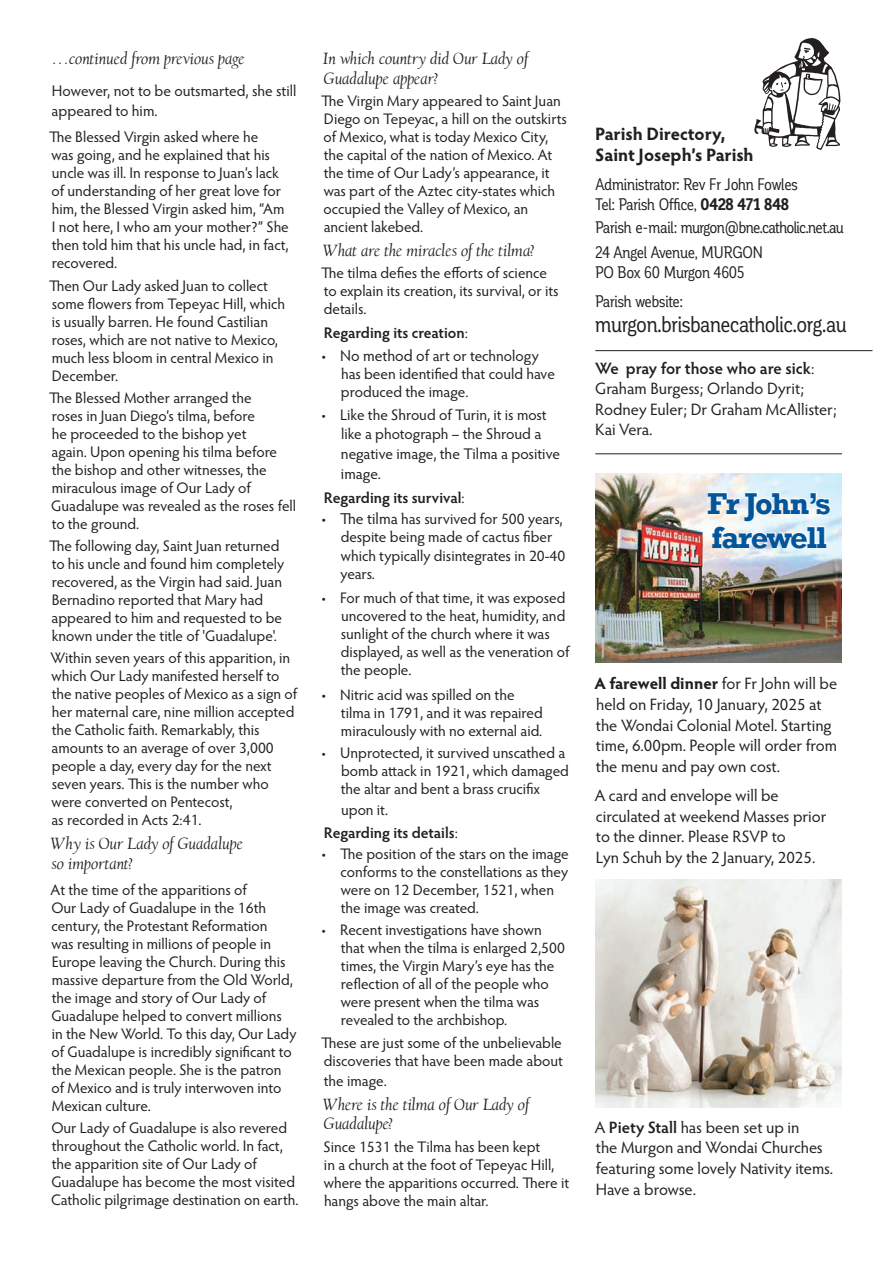
<style>
.page{position:relative;width:893px;height:1263px;background:#fff}
.page>*{position:absolute;margin:0;border:0;box-sizing:border-box;transform-origin:0 0}
.t1{font:700 30.9px/34.8px "Rockwell";letter-spacing:-.04em;color:#01559a}
.t2{font:22.5px "Corporative Cnd";letter-spacing:-.025em;color:#231f20}
.t3{font:italic 18px/19.5px "LTC Californian Text";color:#231f20}
.t4{font:700 18px/20.7px "Hypatia Sans Pro";letter-spacing:-.005em;color:#231f20}
.t5{font:16.5px/20.7px "Hypatia Sans Pro";color:#231f20}
.t6{font:16.5px/20.7px "Corporative Cnd";letter-spacing:-.025em;color:#231f20}
.t7{font:15.45px/19.5px "Hypatia Sans Pro";color:#231f20}
.t8{font:600 15.45px "Hypatia Sans Pro";letter-spacing:-.005em;color:#231f20}
.t9{font:15.3px/18px "Hypatia Sans Pro";color:#231f20}
.s1{font-weight:400}
.s2{font-size:15.75px}
.s3{font-size:15.45px}
.s4{font-weight:700}
.s5{font-weight:600}
</style>
<div class="page">
<img style="left:595px;top:879px;width:247px;height:229px">
<img style="left:595px;top:473px;width:247px;height:190px">
<img style="left:754px;top:38px;width:87px;height:112px">
<hr style="left:595px;top:350px;width:277px;height:1px;background:#231f20">
<hr style="left:595px;top:454px;width:247px;height:1px;background:#231f20">
<p class="t3" style="left:51px;top:50px;width:195px">…continued from previous page</p>
<p class="t7" style="left:52px;top:81px;width:246px">However, not to be outsmarted, she still appeared to him.</p>
<p class="t9" style="left:49px;top:128px;width:241px">The Blessed Virgin asked where he<br>was going, and he explained that his uncle was ill. In response to Juan’s lack of understanding of her great love for him, the Blessed Virgin asked him, “Am I not here, I who am your mother?” She then told him that his uncle had, in fact, recovered.</p>
<p class="t9" style="left:49px;top:276px;width:237px">Then Our Lady asked Juan to collect some flowers from Tepeyac Hill, which is usually barren. He found Castilian roses, which are not native to Mexico, much less bloom in central Mexico in<br>December.</p>
<p class="t9" style="left:49px;top:388px;width:249px">The Blessed Mother arranged the<br>roses in Juan Diego’s tilma, before<br>he proceeded to the bishop yet<br>again. Upon opening his tilma before the bishop and other witnesses, the miraculous image of Our Lady of<br>Guadalupe was revealed as the roses fell to the ground.</p>
<p class="t9" style="left:49px;top:536px;width:237px">The following day, Saint Juan returned to his uncle and found him completely recovered, as the Virgin had said. Juan Bernadino reported that Mary had appeared to him and requested to be known under the title of 'Guadalupe'.</p>
<p class="t9" style="left:51px;top:648px;width:248px">Within seven years of this apparition, in which Our Lady manifested herself to the native peoples of Mexico as a sign of her maternal care, nine million accepted the Catholic faith. Remarkably, this amounts to an average of over 3,000 people a day, every day for the next seven years. This is the number who were converted on Pentecost,<br>as recorded in Acts 2:41.</p>
<p class="t3" style="left:51px;top:835px;width:193px">Why is Our Lady of Guadalupe so important?</p>
<p class="t9" style="left:51px;top:880px;width:247px">At the time of the apparitions of<br>Our Lady of Guadalupe in the 16th century, the Protestant Reformation<br>was resulting in millions of people in Europe leaving the Church. During this massive departure from the Old World, the image and story of Our Lady of Guadalupe helped to convert millions<br>in the New World. To this day, Our Lady of Guadalupe is incredibly significant to the Mexican people. She is the patron of Mexico and is truly interwoven into Mexican culture.</p>
<p class="t9" style="left:51px;top:1119px;width:249px">Our Lady of Guadalupe is also revered throughout the Catholic world. In fact, the apparition site of Our Lady of Guadalupe has become the most visited Catholic pilgrimage destination on earth.</p>
<p class="t3" style="left:323px;top:50px;width:206px">In which country did Our Lady of<br>Guadalupe appear?</p>
<p class="t9" style="left:321px;top:91px;width:247px">The Virgin Mary appeared to Saint Juan Diego on Tepeyac, a hill on the outskirts of Mexico, what is today Mexico City, the capital of the nation of Mexico. At the time of Our Lady’s appearance, it was part of the Aztec city-states which occupied the Valley of Mexico, an ancient lakebed.</p>
<p class="t3" style="left:323px;top:241px;width:212px">What are the miracles of the tilma?</p>
<p class="t9" style="left:321px;top:263px;width:239px">The tilma defies the efforts of science to explain its creation, its survival, or its details.</p>
<p class="t8" style="left:324px;top:322px;width:146px">Regarding its creation<span class="s1">:</span></p>
<p class="t9" style="left:341px;top:347px;width:215px;text-indent:-20px"><span class="s2">• No method of</span> art or technology has been identified that could have produced the image.</p>
<p class="t9" style="left:341px;top:404px;width:207px;line-height:19.5px;text-indent:-20px">• Like the Shroud of Turin, it is most like a photograph <span class="s3">– the Shroud a</span></p>
<p class="t7" style="left:341px;top:442px;width:221px;line-height:20.7px">negative image, the Tilma a positive image.</p>
<p class="t8" style="left:324px;top:487px;width:142px">Regarding its survival<span class="s1">:</span></p>
<p class="t9" style="left:341px;top:509px;width:223px;text-indent:-20px"><span class="s2">• The tilma</span> has survived for 500 years, despite being made of cactus fiber</p>
<p class="t9" style="left:340px;top:546px;width:227px">which typically disintegrat<span class="s3">es in</span> 20-40 years.</p>
<p class="t9" style="left:341px;top:588px;width:230px;text-indent:-20px"><span class="s3">•</span> For much of that time, it was exposed uncovered to the heat, humidity, and sunlight of the church where it was displayed, as well as the veneration of the people.</p>
<p class="t9" style="left:341px;top:685px;width:204px;text-indent:-20px"><span class="s2">•</span> Nitric acid was spilled on the tilma in 1791, and it was repaired miraculously with no external aid.</p>
<p class="t9" style="left:341px;top:743px;width:230px;text-indent:-20px">• Unprotected, it survived unscathed a bomb attack in 1921, which damaged the altar and bent a brass crucifix</p>
<p class="t9" style="left:341px;top:800px;width:49px">upon it.</p>
<p class="t8" style="left:324px;top:822px;width:136px">Regarding its details<span class="s1">:</span></p>
<p class="t9" style="left:341px;top:844px;width:230px;text-indent:-20px"><span class="s2">•</span> The position of the stars on the image conforms to the constellations as they were on 12 December, 1521, when the image was created.</p>
<p class="t9" style="left:341px;top:920px;width:226px;text-indent:-20px">• Recent investigations have shown that when the tilma is enlarged 2,500 times, the Virgin Mary’s eye has the reflection of all of the people who were present when the tilma was revealed to the archbishop.</p>
<p class="t9" style="left:321px;top:1033px;width:243px">These are just some of the unbelievable discoveries that have been made about</p>
<p class="t9" style="left:324px;top:1071px;width:64px">the image.</p>
<p class="t3" style="left:323px;top:1095px;width:208px">Where is the tilma of Our Lady of<br>Guadalupe?</p>
<p class="t9" style="left:324px;top:1137px;width:247px">Since 1531 the Tilma has been kept<br>in a church at the foot of Tepeyac Hill, where the apparitions occurred. There it hangs above the main altar.</p>
<p class="t4" style="left:595px;top:123px;width:160px">Parish Directory,<br>Saint Joseph’s Parish</p>
<p class="t6" style="left:595px;top:174px;width:204px">Administrator: Rev Fr John Fowles<br>Tel: Parish Office, <span class="s4">0428 471 848</span></p>
<p class="t6" style="left:595px;top:215px;width:250px;line-height:24.9px">Parish e-mail: murgon@bne.catholic.net.au<br>24 Angel Avenue, MURGON</p>
<p class="t6" style="left:595px;top:258px;width:150px;line-height:29.1px">PO Box 60 Murgon 4605<br>Parish website:</p>
<h2 class="t2" style="left:595px;top:312px;width:253px">murgon.brisbanecatholic.org.au</h2>
<p class="t5" style="left:595px;top:357px;width:243px"><span class="s5">We pray for those who are sick</span>:<br>Graham Burgess; Orlando Dyrit;<br>Rodney Euler; Dr Graham McAllister;<br>Kai Vera.</p>
<h1 class="t1" style="left:707px;top:486px;width:125px">Fr John’s farewell</h1>
<p class="t5" style="left:594px;top:673px;width:244px"><span class="s4">A farewell dinner</span> for Fr John will be held on Friday, 10 January, 2025 at the Wondai Colonial Motel. Starting time, 6.00pm. People will order from the menu and pay own cost.</p>
<p class="t5" style="left:595px;top:784px;width:233px">A card and envelope will be circulated at weekend Masses prior to the dinner. Please RSVP to<br>Lyn Schuh by the 2 January, 2025.</p>
<p class="t5" style="left:595px;top:1116px;width:240px">A <span class="s5">Piety Stall</span> has been set up in<br>the Murgon and Wondai Churches featuring some lovely Nativity items.<br>Have a browse.</p>
</div>
